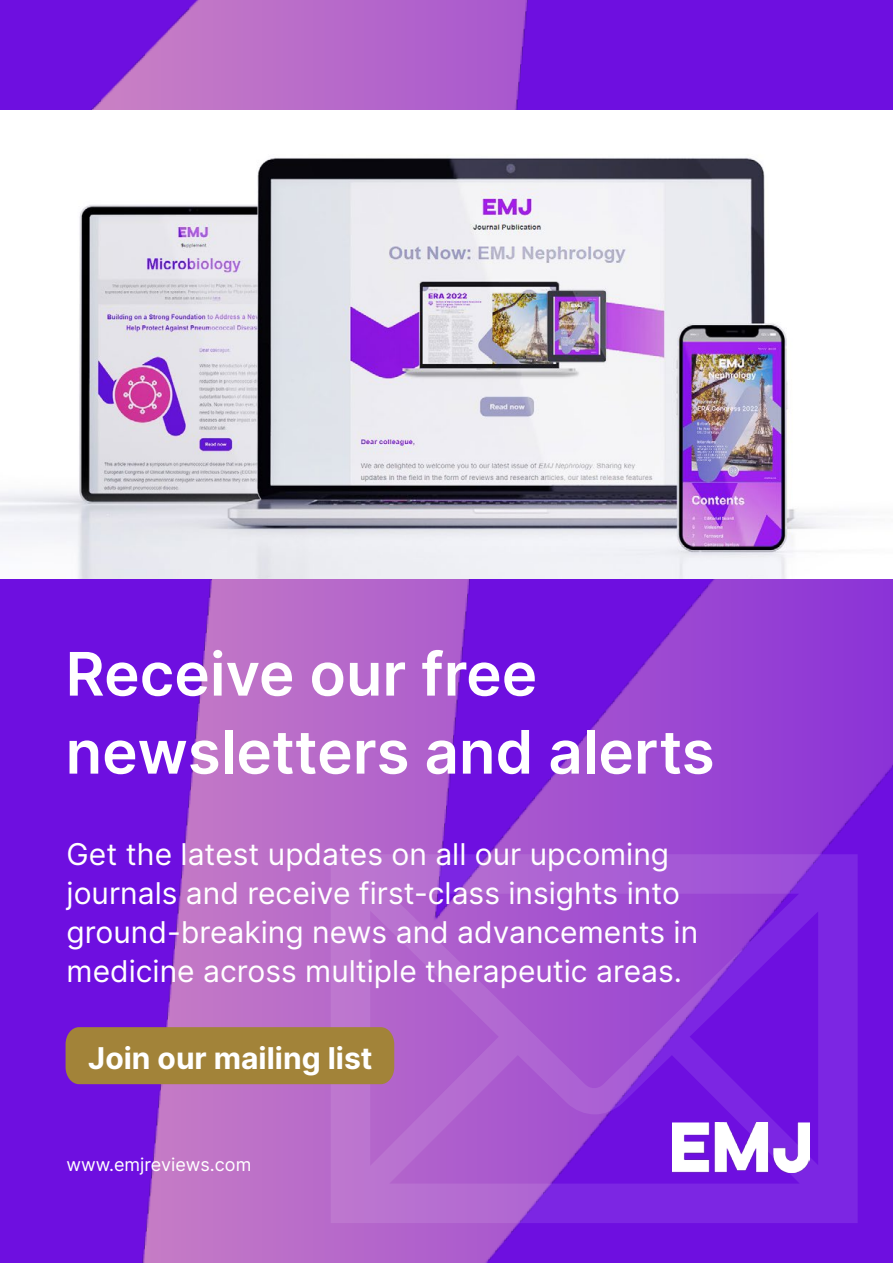
<style>
.page{position:relative;width:893px;height:1263px;background:#fff}
.page>*{position:absolute;margin:0;border:0;box-sizing:border-box;transform-origin:0 0}
.t1{font:600 60px/78px "Inter";color:#fff}
.t2{font:30px/39px "Inter";color:#fff}
.t3{font:700 30px "Inter";color:#fff}
.t4{font:18px "Inter";color:#fff}
</style>
<div class="page">
<img style="left:0;top:0;width:893px;height:1263px">
<img style="left:0;top:110px;width:893px;height:469px">
<svg style="left:331px;top:854px;width:527px;height:369px;background:#9a4ad7"></svg>
<div style="left:66px;top:1027px;width:328px;height:57px;background:#a28339"></div>
<h1 class="t1" style="left:66px;top:633px;width:651px">Receive our free newsletters and alerts</h1>
<p class="t2" style="left:67px;top:834px;width:633px">Get the latest updates on all our upcoming journals and receive first-class insights into ground-breaking news and advancements in medicine across multiple therapeutic areas.</p>
<p class="t3" style="left:88px;top:1036px;width:286px">Join our mailing list</p>
<p class="t4" style="left:67px;top:1151px;width:186px">www.emjreviews.com</p>
</div>
